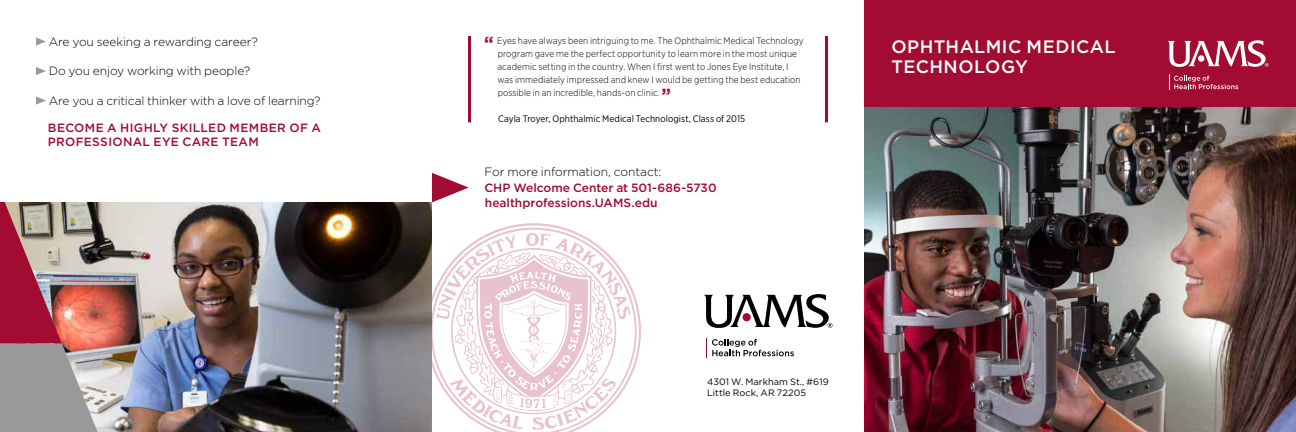
<style>
.page{position:relative;width:1296px;height:432px;background:#fff}
.page>*{position:absolute;margin:0;border:0;box-sizing:border-box;transform-origin:0 0}
.t1{font:500 18px/20px "Gotham";letter-spacing:.025em;color:#fff}
.t2{font:300 12px "Gotham";letter-spacing:-.01em;color:#000}
.t3{font:500 12px/15px "Gotham";letter-spacing:.01em;color:#a20b32}
.t4{font:500 12px/14px "Gotham";letter-spacing:.03em;color:#a20b32}
.t5{font:300 9.5px/13px "Gotham Narrow";letter-spacing:.005em;color:#000}
.t6{font:9.5px "Gotham Narrow";letter-spacing:.005em;color:#000}
.t7{font:9.2px/11px "Gotham";letter-spacing:.005em;color:#000}
.s1{font-weight:700;font-size:19px;color:#a20b32}
</style>
<div class="page">
<svg style="left:706px;top:338px;width:88px;height:19px"></svg>
<svg style="left:704px;top:294px;width:128px;height:34px"></svg>
<hr style="left:468px;top:36px;width:3px;height:86px;background:#a20b32">
<hr style="left:825px;top:36px;width:3px;height:86px;background:#a20b32">
<img style="left:98px;top:202px;width:334px;height:230px">
<svg style="left:36px;top:38px;width:10px;height:8px"></svg>
<svg style="left:36px;top:67px;width:10px;height:8px"></svg>
<svg style="left:36px;top:97px;width:10px;height:8px"></svg>
<div style="left:864px;top:0;width:432px;height:107px;background:#a20b32"></div>
<img style="left:864px;top:107px;width:432px;height:325px">
<svg style="left:432px;top:173px;width:37px;height:29px"></svg>
<svg style="left:432px;top:223px;width:209px;height:209px"></svg>
<svg style="left:474px;top:255px;width:119px;height:142px"></svg>
<svg style="left:1169px;top:75px;width:69px;height:15px"></svg>
<svg style="left:1168px;top:40px;width:101px;height:27px"></svg>
<img style="left:0;top:202px;width:98px;height:230px">
<div style="left:0;top:202px;width:5px;height:54px;background:#a20b32"></div>
<p class="t2" style="left:49px;top:36px;width:211px">Are you seeking a rewarding career?</p>
<p class="t2" style="left:49px;top:66px;width:203px">Do you enjoy working with people?</p>
<p class="t2" style="left:49px;top:95px;width:273px">Are you a critical thinker with a love of learning?</p>
<p class="t4" style="left:48px;top:122px;width:274px">BECOME A HIGHLY SKILLED MEMBER OF A<br>PROFESSIONAL EYE CARE TEAM</p>
<p class="t5" style="left:497px;top:34px;width:308px;text-indent:-13px"><span class="s1">“</span> Eyes have always been intriguing to me. The Ophthalmic Medical Technology program gave me the perfect opportunity to learn more in the most unique academic setting in the country. When I first went to Jones Eye Institute, I was immediately impressed and knew I would be getting the best education possible in an incredible, hands-on clinic. <span class="s1">”</span></p>
<p class="t6" style="left:498px;top:115px;width:249px">Cayla Troyer, Ophthalmic Medical Technologist, Class of 2015</p>
<p class="t2" style="left:485px;top:167px;width:179px">For more information, contact:</p>
<p class="t3" style="left:484px;top:181px;width:234px">CHP Welcome Center at 501-686-5730 healthprofessions.UAMS.edu</p>
<h1 class="t1" style="left:891px;top:38px;width:226px">OPHTHALMIC MEDICAL<br>TECHNOLOGY</h1>
<p class="t7" style="left:707px;top:376px;width:123px">4301 W. Markham St., #619<br>Little Rock, AR 72205</p>
</div>
